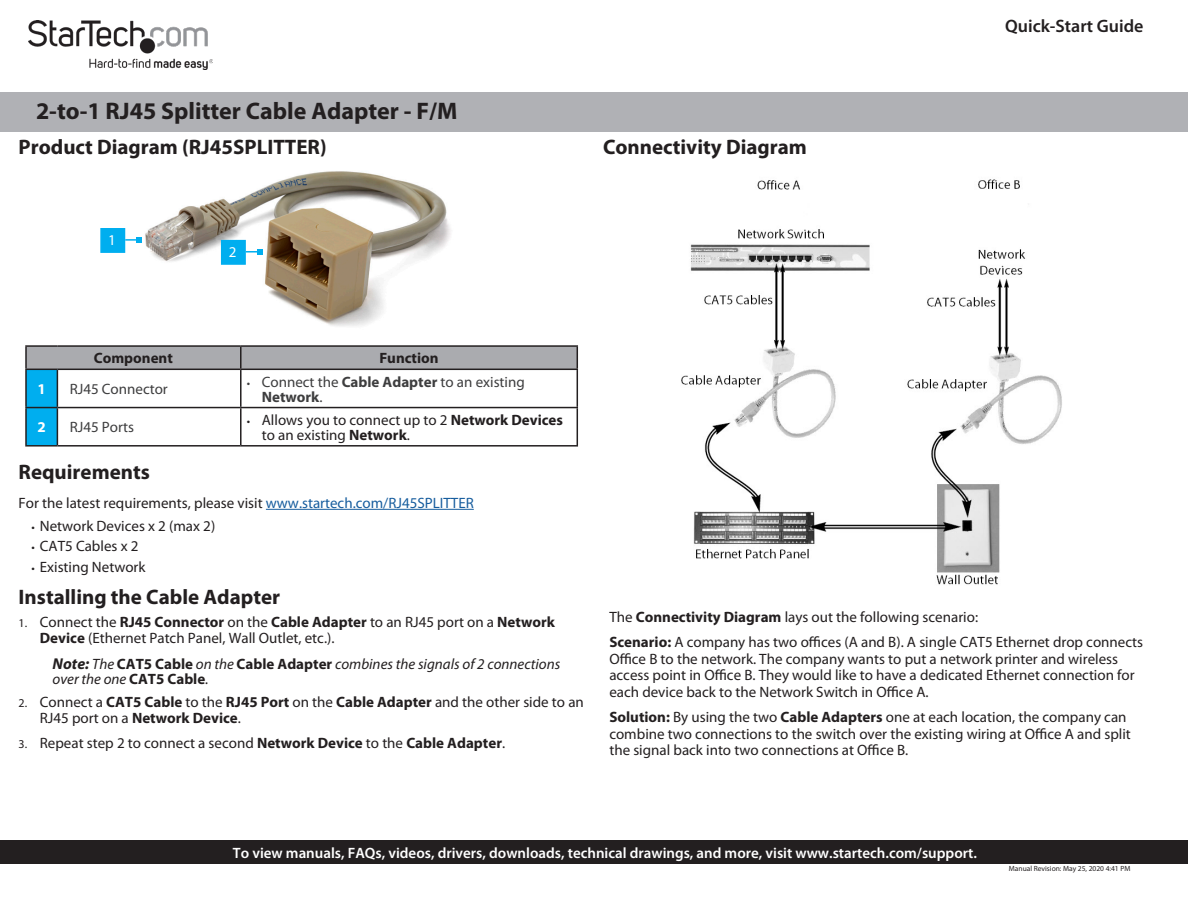
<style>
.page{position:relative;width:1188px;height:918px;background:#fff}
.page>*{position:absolute;margin:0;border:0;box-sizing:border-box;transform-origin:0 0}
.Title_Description{font:700 24px "Myriad Pro";color:#231f20}
.t1{font:700 21px "Myriad Pro";color:#231f20}
.t2{font:600 18px "Myriad Pro";color:#231f20}
.Text{font:15px/16.5px "Myriad Pro";color:#231f20}
.t3{font:600 15px "Myriad Pro";color:#fff}
.Note{font:italic 15px/15px "Myriad Pro";color:#231f20}
.Table_Text{font:15px/15px "Myriad Pro";color:#3e3e3f}
.Table_Heading{font:700 15px "Myriad Pro";color:#231f20}
.Table_Heading_Number{font:700 15px "Myriad Pro";color:#fff}
.Text-2{font:15px "Myriad Pro";color:#fff}
.t4{font:7.5px "Myriad Pro";color:#231f20}
.s1{font-size:12px}
.s2{font-weight:700}
.s3{color:#175d9e}
.s4{font-weight:700;font-size:15.75px}
.s5{font-weight:700;font-style:normal}
</style>
<div class="page">
<div style="left:0;top:92px;width:1188px;height:39px;background:#b0b1b5"></div>
<img style="left:28px;top:20px;width:184px;height:50px">
<div style="left:0;top:841px;width:1188px;height:23px;background:#231f20"></div>
<hr style="left:266px;top:509px;width:208px;height:1px;background:#175d9e">
<img style="left:145px;top:171px;width:306px;height:155px">
<hr style="left:25px;top:345px;width:32px;height:2px;background:#231f20">
<hr style="left:25px;top:347px;width:2px;height:22px;background:#231f20">
<hr style="left:57px;top:345px;width:184px;height:2px;background:#231f20">
<hr style="left:241px;top:345px;width:337px;height:2px;background:#231f20">
<svg style="left:26px;top:346px;width:552px;height:99px"></svg>
<hr style="left:25px;top:369px;width:32px;height:1px;background:#231f20">
<hr style="left:25px;top:370px;width:2px;height:37px;background:#231f20">
<hr style="left:57px;top:369px;width:184px;height:1px;background:#231f20">
<hr style="left:57px;top:370px;width:1px;height:37px;background:#231f20">
<hr style="left:241px;top:369px;width:337px;height:1px;background:#231f20">
<hr style="left:240px;top:370px;width:2px;height:37px;background:#231f20">
<hr style="left:577px;top:370px;width:1px;height:37px;background:#231f20">
<hr style="left:25px;top:407px;width:32px;height:1px;background:#231f20">
<hr style="left:25px;top:408px;width:2px;height:37px;background:#231f20">
<hr style="left:57px;top:407px;width:184px;height:1px;background:#231f20">
<hr style="left:57px;top:408px;width:1px;height:37px;background:#231f20">
<hr style="left:241px;top:407px;width:337px;height:1px;background:#231f20">
<hr style="left:240px;top:408px;width:2px;height:37px;background:#231f20">
<hr style="left:577px;top:408px;width:1px;height:37px;background:#231f20">
<hr style="left:25px;top:445px;width:32px;height:2px;background:#231f20">
<hr style="left:57px;top:445px;width:184px;height:2px;background:#231f20">
<hr style="left:241px;top:445px;width:337px;height:2px;background:#231f20">
<img style="left:681px;top:179px;width:381px;height:406px">
<div style="left:100px;top:228px;width:25px;height:25px;background:#00aeef;border:2px solid #00aeef"></div>
<svg style="left:125px;top:237px;width:17px;height:6px"></svg>
<div style="left:221px;top:240px;width:25px;height:25px;background:#00aeef;border:2px solid #00aeef"></div>
<svg style="left:246px;top:249px;width:17px;height:6px"></svg>
<p class="Title_Description" style="left:36px;top:95px;width:423px">2-to-1 RJ45 Splitter Cable Adapter - F/M</p>
<h1 class="t1" style="left:19px;top:133px;width:310px">Product Diagram (RJ45SPLITTER)</h1>
<p class="Text-2" style="left:108px;top:231px;width:9px">1</p>
<p class="Text-2" style="left:229px;top:243px;width:9px">2</p>
<h1 class="t1" style="left:603px;top:133px;width:205px">Connectivity Diagram</h1>
<p class="t2" style="left:1005px;top:14px;width:140px">Quick-Start Guide</p>
<p class="Table_Heading" style="left:94px;top:348px;width:81px">Component</p>
<p class="Table_Heading" style="left:379px;top:348px;width:61px">Function</p>
<p class="Table_Heading_Number" style="left:38px;top:379px;width:10px">1</p>
<p class="Table_Text" style="left:70px;top:381px;width:100px">RJ45 Connector</p>
<p class="Table_Text" style="left:262px;top:374px;width:265px;text-indent:-15px"><span class="s1">•</span> Connect the <span class="s2">Cable Adapter</span> to an existing<br><span class="s2">Network</span>.</p>
<p class="Table_Heading_Number" style="left:38px;top:417px;width:10px">2</p>
<p class="Table_Text" style="left:70px;top:420px;width:66px">RJ45 Ports</p>
<p class="Text" style="left:262px;top:412px;width:303px;line-height:15px;text-indent:-15px"><span class="s1">•</span> Allows you to connect up to 2 <span class="s2">Network Devices </span>to an existing <span class="s2">Network</span>.</p>
<h1 class="t1" style="left:19px;top:458px;width:133px">Requirements</h1>
<h1 class="Text" style="left:19px;top:494px;width:457px">For the latest requirements, please visit <span class="s3">www.startech.com/RJ45SPLITTER</span></h1>
<p class="Text" style="left:31px;top:517px;width:185px"><span class="s1">•</span> Network Devices x 2 (max 2)</p>
<p class="Text" style="left:31px;top:538px;width:109px"><span class="s1">•</span> CAT5 Cables x 2</p>
<p class="Text" style="left:31px;top:559px;width:116px"><span class="s1">•</span> Existing Network</p>
<h1 class="t1" style="left:19px;top:583px;width:263px">Installing the Cable Adapter</h1>
<p class="Text" style="left:40px;top:613px;width:517px;text-indent:-21px"><span class="s1">1.</span> Connect the <span class="s2">RJ45 Connector</span> on the <span class="s2">Cable Adapter</span> to an RJ45 port on a <span class="s2">Network<br>Device</span> (Ethernet Patch Panel, Wall Outlet, etc.).</p>
<p class="Note" style="left:53px;top:656px;width:509px"><span class="s4">Note:</span> The <span class="s5">CAT5 Cable</span> on the <span class="s5">Cable Adapter</span> combines the signals of 2 connections over the one <span class="s5">CAT5 Cable</span>.</p>
<p class="Text" style="left:40px;top:693px;width:546px;text-indent:-21px"><span class="s1">2.</span> Connect a <span class="s2">CAT5 Cable</span> to the <span class="s2">RJ45 Port</span> on the <span class="s2">Cable Adapter</span> and the other side to an<br>RJ45 port on a <span class="s2">Network Device</span>.</p>
<p class="Text" style="left:19px;top:735px;width:488px"><span class="s1">3.</span> Repeat step 2 to connect a second <span class="s2">Network Device</span> to the <span class="s2">Cable Adapter</span>.</p>
<p class="Text" style="left:609px;top:609px;width:370px">The <span class="s2">Connectivity Diagram</span> lays out the following scenario:</p>
<p class="Text" style="left:609px;top:634px;width:535px"><span class="s2">Scenario:</span> A company has two offices (A and B). A single CAT5 Ethernet drop connects Office B to the network. The company wants to put a network printer and wireless access point in Office B. They would like to have a dedicated Ethernet connection for each device back to the Network Switch in Office A.</p>
<p class="Text" style="left:609px;top:708px;width:523px"><span class="s2">Solution:</span> By using the two <span class="s2">Cable Adapters</span> one at each location, the company can combine two connections to the switch over the existing wiring at Office A and split the signal back into two connections at Office B.</p>
<p class="t3" style="left:233px;top:844px;width:745px">To view manuals, FAQs, videos, drivers, downloads, technical drawings, and more, visit www.startech.com/support.</p>
<p class="t4" style="left:1009px;top:863px;width:123px">Manual Revision: May 25, 2020 4:41 PM</p>
</div>
